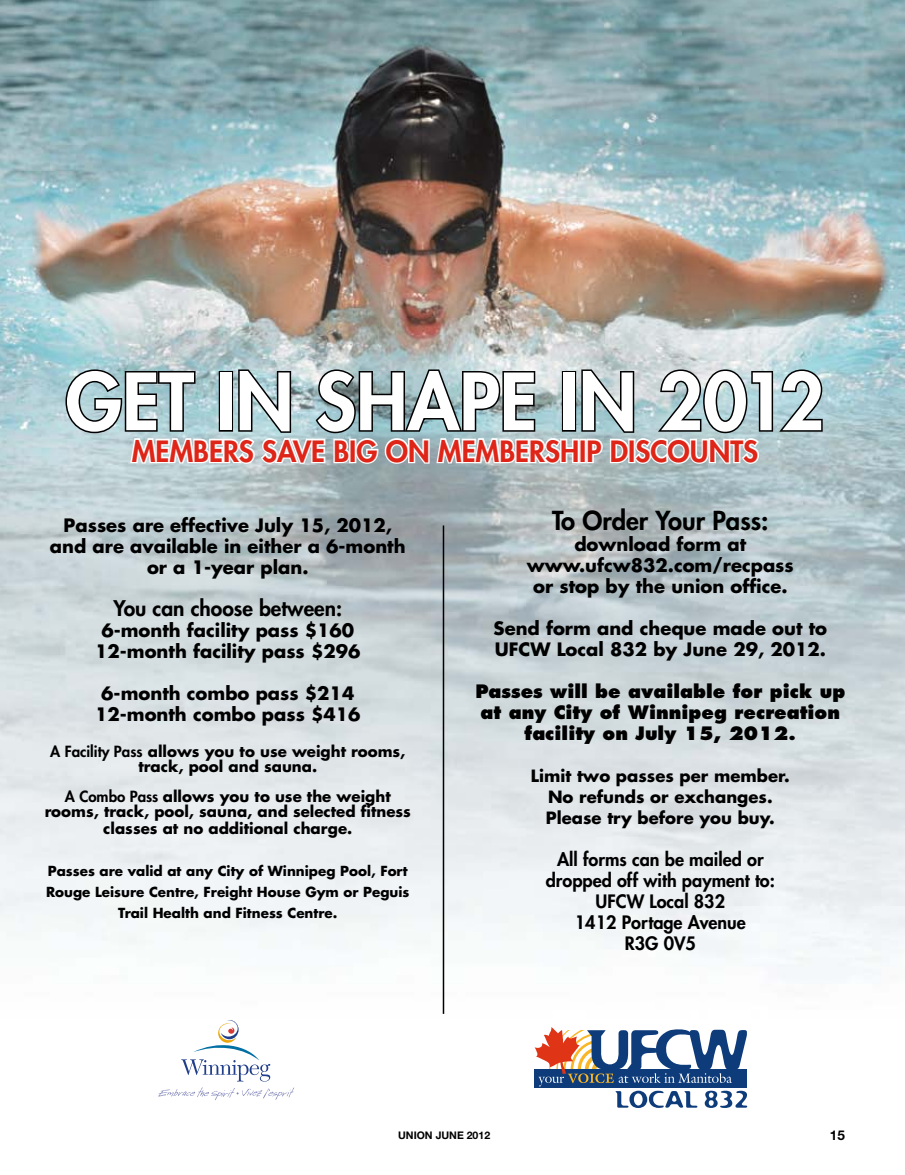
<style>
.page{position:relative;width:905px;height:1175px;background:#fff}
.page>*{position:absolute;margin:0;border:0;box-sizing:border-box;transform-origin:0 0}
.t1{font:800 76.5px "Futura Std";color:#fff}
.t2{font:800 28.5px "Futura Std";color:#de2518}
.t3{font:800 25.5px "Futura Std";color:#000}
.t4{font:800 21px "Futura Std";color:#000}
.t5{font:700 18px/21px "Futura Std";color:#000;text-align:center}
.t6{font:800 18px/21px "Futura Std";color:#000;text-align:center}
.t7{font:800 18px/21px "Futura Std";color:#000;text-align:center}
.t8{font:700 16.5px/21px "Futura Std";color:#000;text-align:center}
.t9{font:700 15px/15px "Futura Std";color:#000;text-align:center}
.t10{font:700 13.5px/21px "Futura Std";color:#000;text-align:center}
.t11{font:700 13.5px "Helvetica Neue LT Pro";color:#000}
.t12{font:700 10.5px "Helvetica Neue LT Pro";color:#000}
.s1{font-weight:800}
</style>
<div class="page">
<img style="left:0;top:0;width:904px;height:1014px">
<svg style="left:64px;top:368px;width:760px;height:105px"></svg>
<hr style="left:442px;top:525px;width:2px;height:488px;background:#000">
<svg style="left:534px;top:1027px;width:213px;height:81px"></svg>
<svg style="left:158px;top:1087px;width:136px;height:13px"></svg>
<svg style="left:181px;top:1020px;width:89px;height:61px"></svg>
<h1 class="t1" style="left:66px;top:353px;width:760px">GET IN SHAPE IN 2012</h1>
<h2 class="t2" style="left:132px;top:433px;width:628px">MEMBERS SAVE BIG ON MEMBERSHIP DISCOUNTS</h2>
<p class="t5" style="left:50px;top:514px;width:357px">Passes are effective July 15, 2012, and are available in either a 6-month or a 1-year plan.</p>
<p class="t4" style="left:113px;top:595px;width:230px">You can choose between:</p>
<p class="t5" style="left:95px;top:619px;width:267px">6-month facility pass $160<br>12-month facility pass $296</p>
<p class="t5" style="left:95px;top:682px;width:267px">6-month combo pass $214<br>12-month combo pass $416</p>
<p class="t9" style="left:50px;top:743px;width:356px"><span class="s1">A Facility Pass</span> allows you to use weight rooms, track, pool and sauna.</p>
<p class="t9" style="left:45px;top:788px;width:367px"><span class="s1">A Combo Pass</span> allows you to use the weight rooms, track, pool, sauna, and selected fitness</p>
<p class="t9" style="left:103px;top:820px;width:250px">classes at no additional charge.</p>
<p class="t10" style="left:46px;top:860px;width:365px">Passes are valid at any City of Winnipeg Pool, Fort<br>Rouge Leisure Centre, Freight House Gym or Peguis<br>Trail Health and Fitness Centre.</p>
<h3 class="t3" style="left:552px;top:504px;width:218px">To Order Your Pass:</h3>
<p class="t5" style="left:527px;top:533px;width:268px">download form at www.ufcw832.com/recpass or stop by the union office.</p>
<p class="t5" style="left:493px;top:617px;width:335px;text-align:left">Send form and cheque made out to<br>UFCW Local 832 by June 29, 2012.</p>
<p class="t6" style="left:475px;top:680px;width:371px">Passes will be available for pick up at any City of Winnipeg recreation facility on July 15, 2012.</p>
<p class="t8" style="left:531px;top:764px;width:260px">Limit two passes per member.<br>No refunds or exchanges.<br>Please try before you buy.</p>
<p class="t7" style="left:545px;top:848px;width:231px">All forms can be mailed or dropped off with payment to:<br>UFCW Local 832<br>1412 Portage Avenue<br>R3G 0V5</p>
<p class="t12" style="left:398px;top:1128px;width:94px">UNION JUNE 2012</p>
<p class="t11" style="left:829px;top:1126px;width:17px">15</p>
</div>
